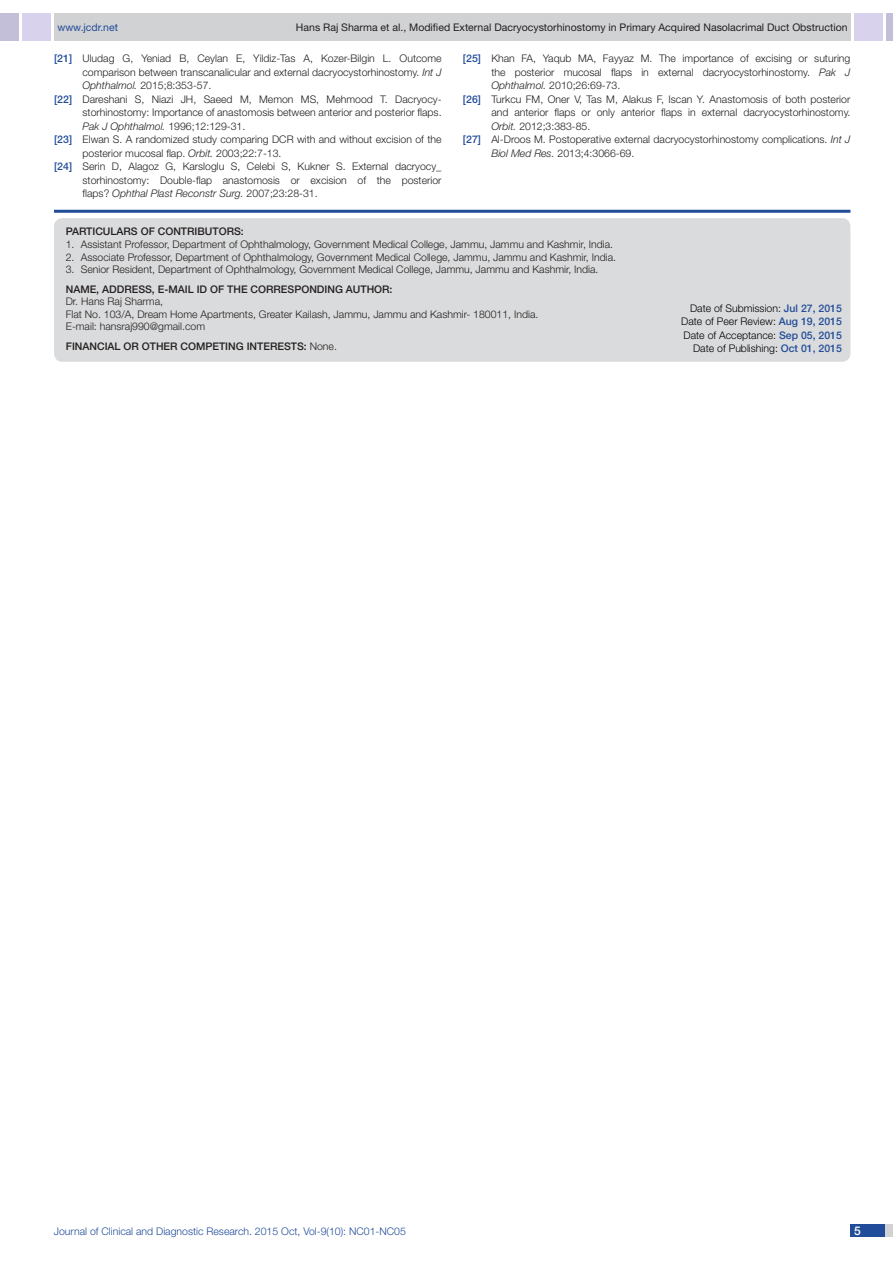
<style>
.page{position:relative;width:893px;height:1263px;background:#fff}
.page>*{position:absolute;margin:0;border:0;box-sizing:border-box;transform-origin:0 0}
.t1{font:500 12px "Helvetica Neue";color:#fff}
.con_particulars{font:300 10.5px "Helvetica Neue";color:#231f20}
.con_particulars-2{font:500 10.5px "Helvetica Neue";color:#231f20}
.t2{font:300 10.5px/13.5px "Helvetica Neue";color:#000;text-align:justify}
.t3{font:10.5px "Helvetica Neue";color:#231f20}
.t4{font:italic 300 10.5px "Helvetica Neue";color:#231f20}
.t5{font:300 10.5px "Helvetica Neue";color:#214c99}
.t6{font:10.5px "Helvetica Neue";color:#214c99}
.s1{font-weight:500;color:#214c99}
.s2{font-style:italic}
.s3{font-style:normal}
.s4{font-weight:300}
</style>
<div class="page">
<div style="left:54px;top:13px;width:796px;height:28px;background:#d1d2d4"></div>
<div style="left:0;top:13px;width:19px;height:28px;background:#c3bfd8"></div>
<div style="left:22px;top:13px;width:29px;height:28px;background:#d9d2ec"></div>
<div style="left:886px;top:13px;width:7px;height:28px;background:#c3bfd8"></div>
<div style="left:854px;top:13px;width:29px;height:28px;background:#d9d2ec"></div>
<div style="left:850px;top:1224px;width:43px;height:13px;background:#d1d2d4"></div>
<div style="left:850px;top:1224px;width:35px;height:13px;background:#214c99"></div>
<hr style="left:54px;top:210px;width:796px;height:3px;background:#214c99">
<div style="left:54px;top:218px;width:796px;height:144px;background:#dadbdc;border-radius:9px"></div>
<p class="t6" style="left:57px;top:21px;width:62px">www.jcdr.net</p>
<p class="t3" style="left:296px;top:21px;width:553px">Hans Raj Sharma et al., Modified External Dacryocystorhinostomy in Primary Acquired Nasolacrimal Duct Obstruction</p>
<p class="con_particulars" style="left:54px;top:52px;width:389px"><span class="s1">[21]</span> Uludag G, Yeniad B, Ceylan E, Yildiz-Tas A, Kozer-Bilgin L. Outcome</p>
<p class="con_particulars" style="left:82px;top:66px;width:361px">comparison between transcanalicular and external dacryocystorhinostomy. <span class="s2">Int J</span></p>
<p class="con_particulars" style="left:82px;top:79px;width:130px"><span class="s2">Ophthalmol.</span> 2015;8:353-57.</p>
<p class="con_particulars" style="left:54px;top:93px;width:389px"><span class="s1">[22]</span> Dareshani S, Niazi JH, Saeed M, Memon MS, Mehmood T. Dacryocy-</p>
<p class="con_particulars" style="left:82px;top:106px;width:361px">storhinostomy: Importance of anastomosis between anterior and posterior flaps.</p>
<p class="t4" style="left:82px;top:120px;width:164px">Pak J Ophthalmol. <span class="s3">1996;12:129-31.</span></p>
<p class="con_particulars" style="left:54px;top:133px;width:389px"><span class="s1">[23]</span> Elwan S. A randomized study comparing DCR with and without excision of the</p>
<p class="con_particulars" style="left:82px;top:147px;width:200px">posterior mucosal flap. <span class="s2">Orbit.</span> 2003;22:7-13.</p>
<p class="con_particulars" style="left:54px;top:160px;width:389px"><span class="s1">[24]</span> Serin D, Alagoz G, Karsloglu S, Celebi S, Kukner S. External dacryocy_</p>
<p class="con_particulars" style="left:82px;top:174px;width:361px">storhinostomy: Double-flap anastomosis or excision of the posterior</p>
<p class="t4" style="left:82px;top:187px;width:237px"><span class="s3">flaps?</span> Ophthal Plast Reconstr Surg. <span class="s3">2007;23:28-31.</span></p>
<p class="con_particulars" style="left:463px;top:52px;width:389px"><span class="s1">[25]</span> Khan FA, Yaqub MA, Fayyaz M. The importance of excising or suturing</p>
<p class="con_particulars" style="left:491px;top:66px;width:361px">the posterior mucosal flaps in external dacryocystorhinostomy. <span class="s2">Pak J</span></p>
<p class="con_particulars" style="left:491px;top:79px;width:130px"><span class="s2">Ophthalmol.</span> 2010;26:69-73.</p>
<p class="con_particulars" style="left:463px;top:93px;width:389px"><span class="s1">[26]</span> Turkcu FM, Oner V, Tas M, Alakus F, Iscan Y. Anastomosis of both posterior</p>
<p class="con_particulars" style="left:491px;top:106px;width:361px">and anterior flaps or only anterior flaps in external dacryocystorhinostomy.</p>
<p class="con_particulars" style="left:491px;top:120px;width:101px"><span class="s2">Orbit.</span> 2012;3:383-85.</p>
<p class="con_particulars" style="left:463px;top:133px;width:389px"><span class="s1">[27]</span> Al-Droos M. Postoperative external dacryocystorhinostomy complications. <span class="s2">Int J</span></p>
<p class="con_particulars" style="left:491px;top:147px;width:144px"><span class="s2">Biol Med Res.</span> 2013;4:3066-69.</p>
<p class="con_particulars-2" style="left:66px;top:225px;width:179px">PARTICULARS OF CONTRIBUTORS:</p>
<p class="con_particulars" style="left:66px;top:238px;width:549px">1. Assistant Professor, Department of Ophthalmology, Government Medical College, Jammu, Jammu and Kashmir, India.</p>
<p class="con_particulars" style="left:66px;top:250px;width:552px">2. Associate Professor, Department of Ophthalmology, Government Medical College, Jammu, Jammu and Kashmir, India.</p>
<p class="con_particulars" style="left:66px;top:263px;width:534px">3. Senior Resident, Department of Ophthalmology, Government Medical College, Jammu, Jammu and Kashmir, India.</p>
<p class="con_particulars-2" style="left:66px;top:283px;width:9px">NAM</p>
<p class="con_particulars-2" style="left:90px;top:283px;width:86px">E, ADDRESS, E-MAI</p>
<p class="con_particulars-2" style="left:188px;top:283px;width:206px">L ID OF THE CORRESPONDING AUTHOR:</p>
<p class="con_particulars" style="left:66px;top:295px;width:99px">Dr. Hans Raj Sharma,</p>
<p class="con_particulars" style="left:66px;top:308px;width:474px">Flat No. 103/A, Dream Home Apartments, Greater Kailash, Jammu, Jammu and Kashmir- 180011, India.</p>
<p class="con_particulars" style="left:66px;top:320px;width:141px">E-mail: hansraj990@gmail.com</p>
<p class="con_particulars-2" style="left:66px;top:340px;width:273px">FINANCIAL OR OTHER COMPETING INTERESTS: <span class="s4">None.</span></p>
<p class="t2" style="left:681px;top:301px;width:162px;text-indent:9px">Date of Submission: <span class="s1">JUL 27, 2015<br></span>Date of Peer Review: <span class="s1">AUG 19, 2015<br></span>Date of Acceptance: <span class="s1">SEP 05, 2015</span></p>
<p class="t2" style="left:693px;top:342px;width:150px">Date of Publishing: <span class="s1">OCT 01, 2015</span></p>
<p class="t5" style="left:54px;top:1225px;width:354px">Journal of Clinical and Diagnostic Research. 2015 Oct, Vol-9(10): NC01-NC05</p>
<p class="t1" style="left:854px;top:1223px;width:8px">5</p>
</div>
